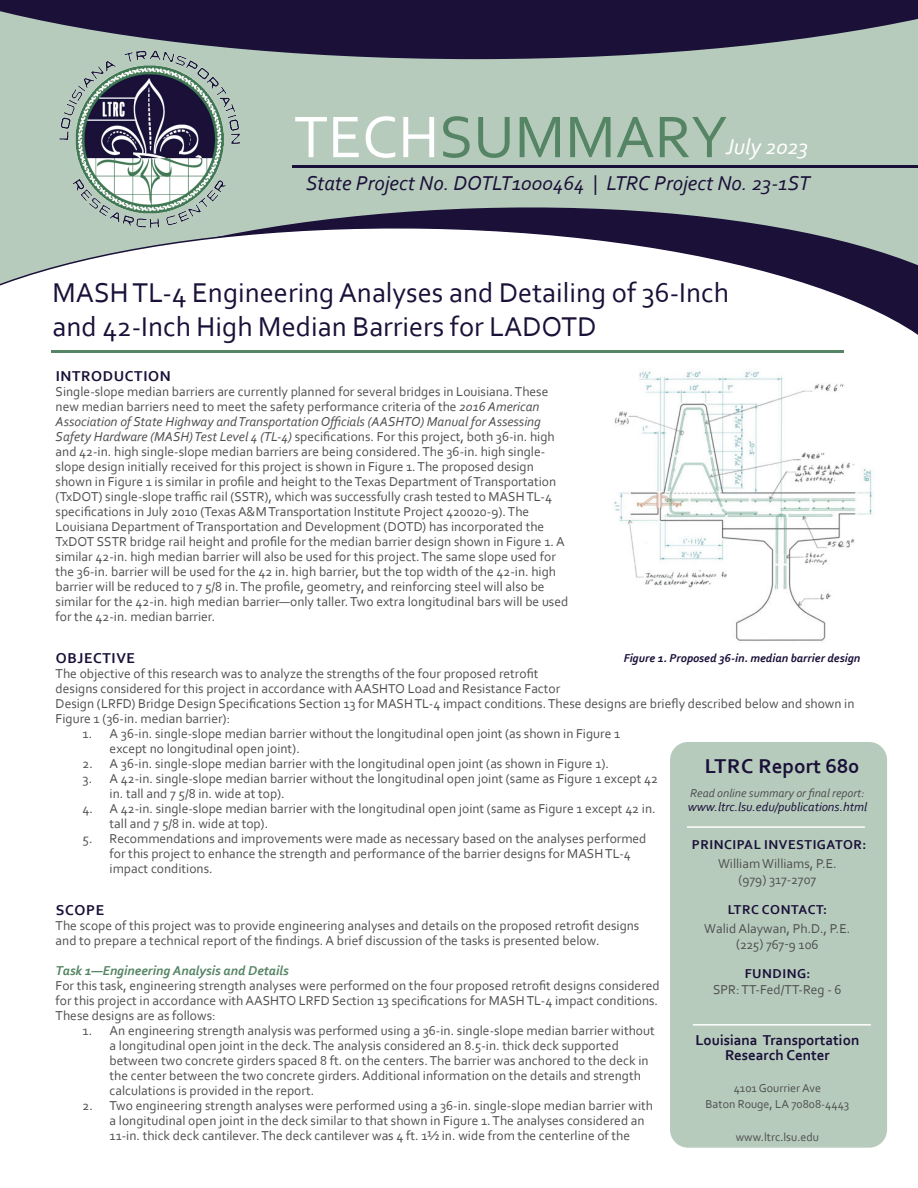
<style>
.page{position:relative;width:918px;height:1188px;background:#fff}
.page>*{position:absolute;margin:0;border:0;box-sizing:border-box;transform-origin:0 0}
.t1{font:61.5px "Corbel";color:#558564}
.t2{font:28.5px/34.5px "Corbel";color:#1a1038}
.t3{font:italic 22.5px "Corbel";letter-spacing:-.01em;color:#fff}
.t4{font:italic 21px "Corbel";color:#1a1038}
.t5{font:700 21px "Corbel";color:#1a1038}
.t6{font:700 15px/15px "Corbel";color:#1a1038;text-align:center}
.t7{font:700 15px "Corbel";letter-spacing:.04em;color:#1a1038}
.Body_Text{font:13.5px/15px "Corbel";color:#4e4f4f}
.t8{font:700 13.5px "Corbel";letter-spacing:.04em;color:#1a1038}
.Body_Text-2{font:italic 700 13.5px "Corbel";color:#558564}
.t9{font:italic 12.75px "Corbel";color:#1a1038}
.t10{font:12px/16.5px "Corbel";color:#4e4f4f;text-align:center}
.t11{font:italic 700 12px "Corbel";color:#1a1038}
.t12{font:italic 12px "Corbel";color:#4e4f4f}
.s1{color:#fff}
.s2{font-style:italic}
</style>
<div class="page">
<div style="left:0;top:0;width:918px;height:402px;background:#b7cbbd"></div>
<svg style="left:315px;top:207px;width:422px;height:14px;fill:#1a1038"></svg>
<svg style="left:0;top:221px;width:918px;height:181px;background:#dfdfe3"></svg>
<svg style="left:0;top:0;width:918px;height:59px;fill:#1a1038"></svg>
<hr style="left:51px;top:350px;width:792px;height:3px;background:#558564">
<hr style="left:292px;top:165px;width:626px;height:3px;background:#1a1038">
<img style="left:36px;top:39px;width:226px;height:203px">
<div style="left:670px;top:742px;width:217px;height:406px;background:#b7cbbd;border-radius:18px"></div>
<hr style="left:693px;top:1024px;width:178px;height:2px;background:#fff">
<hr style="left:687px;top:826px;width:178px;height:2px;background:#fff">
<img style="left:595px;top:359px;width:295px;height:282px">
<h1 class="t1" style="left:294px;top:99px;width:435px"><span class="s1">TECH</span>SUMMARY</h1>
<h3 class="t3" style="left:726px;top:132px;width:84px">July 2023</h3>
<h3 class="t4" style="left:306px;top:170px;width:506px">State Project No. DOTLT1000464 | LTRC Project No. 23-1ST</h3>
<h2 class="t2" style="left:52px;top:274px;width:678px">MASH TL-4 Engineering Analyses and Detailing of 36-Inch and 42-Inch High Median Barriers for LADOTD</h2>
<h1 class="t7" style="left:56px;top:366px;width:116px">INTRODUCTION</h1>
<p class="Body_Text" style="left:56px;top:383px;width:514px">Single-slope median barriers are currently planned for several bridges in Louisiana. These new median barriers need to meet the safety performance criteria of the <span class="s2">2016 American Association of State Highway and Transportation Officials (AASHTO) Manual for Assessing Safety Hardware (MASH) Test Level 4 (TL-4)</span> specifications. For this project, both 36-in. high and 42-in. high single-slope median barriers are being considered. The 36-in. high single&shy;slope design initially received for this project is shown in Figure 1. The proposed design shown in Figure 1 is similar in profile and height to the Texas Department of Transportation (TxDOT) single-slope traffic rail (SSTR), which was successfully crash tested to MASH TL-4 specifications in July 2010 (Texas A&amp;M Transportation Institute Project 420020-9). The Louisiana Department of Transportation and Development (DOTD) has incorporated the TxDOT SSTR bridge rail height and profile for the median barrier design shown in Figure 1. A similar 42-in. high median barrier will also be used for this project. The same slope used for the 36-in. barrier will be used for the 42 in. high barrier, but the top width of the 42-in. high barrier will be reduced to 7 5/8 in. The profile, geometry, and reinforcing steel will also be similar for the 42-in. high median barrier—only taller. Two extra longitudinal bars will be used for the 42-in. median barrier.</p>
<h2 class="t7" style="left:56px;top:648px;width:81px">OBJECTIVE</h2>
<p class="Body_Text" style="left:56px;top:665px;width:800px">The objective of this research was to analyze the strengths of the four proposed retrofit<br>designs considered for this project in accordance with AASHTO Load and Resistance Factor<br>Design (LRFD) Bridge Design Specifications Section 13 for MASH TL-4 impact conditions. These designs are briefly described below and shown in Figure 1 (36-in. median barrier):</p>
<p class="Body_Text" style="left:110px;top:725px;width:512px;text-indent:-27px">1. A 36-in. single-slope median barrier without the longitudinal open joint (as shown in Figure 1 except no longitudinal open joint).</p>
<p class="Body_Text" style="left:83px;top:755px;width:528px">2. A 36-in. single-slope median barrier with the longitudinal open joint (as shown in Figure 1).</p>
<p class="Body_Text" style="left:110px;top:770px;width:550px;text-indent:-27px">3. A 42-in. single-slope median barrier without the longitudinal open joint (same as Figure 1 except 42 in. tall and 7 5/8 in. wide at top).</p>
<p class="Body_Text" style="left:110px;top:800px;width:548px;text-indent:-27px">4. A 42-in. single-slope median barrier with the longitudinal open joint (same as Figure 1 except 42 in. tall and 7 5/8 in. wide at top).</p>
<p class="Body_Text" style="left:110px;top:830px;width:538px;text-indent:-27px">5. Recommendations and improvements were made as necessary based on the analyses performed for this project to enhance the strength and performance of the barrier designs for MASH TL-4 impact conditions.</p>
<h2 class="t6" style="left:56px;top:902px;width:50px">SCOPE</h2>
<p class="Body_Text" style="left:56px;top:917px;width:585px">The scope of this project was to provide engineering analyses and details on the proposed retrofit designs and to prepare a technical report of the findings. A brief discussion of the tasks is presented below.</p>
<p class="Body_Text-2" style="left:56px;top:962px;width:235px">Task 1—Engineering Analysis and Details</p>
<p class="Body_Text" style="left:56px;top:977px;width:606px">For this task, engineering strength analyses were performed on the four proposed retrofit designs considered for this project in accordance with AASHTO LRFD Section 13 specifications for MASH TL-4 impact conditions.<br>These designs are as follows:</p>
<p class="Body_Text" style="left:110px;top:1022px;width:547px;text-indent:-27px">1. An engineering strength analysis was performed using a 36-in. single-slope median barrier without a longitudinal open joint in the deck. The analysis considered an 8.5-in. thick deck supported between two concrete girders spaced 8 ft. on the centers. The barrier was anchored to the deck in the center between the two concrete girders. Additional information on the details and strength calculations is provided in the report.</p>
<p class="Body_Text" style="left:110px;top:1097px;width:545px;text-indent:-27px">2. Two engineering strength analyses were performed using a 36-in. single-slope median barrier with a longitudinal open joint in the deck similar to that shown in Figure 1. The analyses considered an<br>11-in. thick deck cantilever. The deck cantilever was 4 ft. 1½ in. wide from the centerline of the</p>
<p class="t11" style="left:624px;top:651px;width:238px">Figure 1. Proposed 36-in. median barrier design</p>
<h3 class="t5" style="left:705px;top:753px;width:156px">LTRC Report 680</h3>
<p class="t12" style="left:690px;top:786px;width:176px">Read online summary or final report:</p>
<p class="t9" style="left:688px;top:799px;width:181px">www.ltrc.lsu.edu/publications.html</p>
<p class="t8" style="left:692px;top:836px;width:176px">PRINCIPAL INVESTIGATOR:</p>
<p class="Body_Text" style="left:718px;top:854px;width:120px;line-height:16.5px;text-align:center">William Williams, P.E. (979) 317-2707</p>
<p class="Body_Text" style="left:704px;top:920px;width:148px;line-height:16.5px;text-align:center">Walid Alaywan, Ph.D., P.E. (225) 767-9 106</p>
<p class="t8" style="left:745px;top:965px;width:67px">FUNDING:</p>
<p class="Body_Text" style="left:713px;top:982px;width:130px">SPR: TT-Fed/TT-Reg - 6</p>
<p class="t6" style="left:696px;top:1032px;width:165px">Louisiana Transportation<br>Research Center</p>
<p class="t10" style="left:706px;top:1079px;width:145px">4101 Gourrier Ave<br>Baton Rouge, LA 70808-4443</p>
<p class="t10" style="left:736px;top:1129px;width:85px">www.ltrc.lsu.edu</p>
<p class="t8" style="left:728px;top:902px;width:101px">LTRC CONTACT:</p>
</div>
